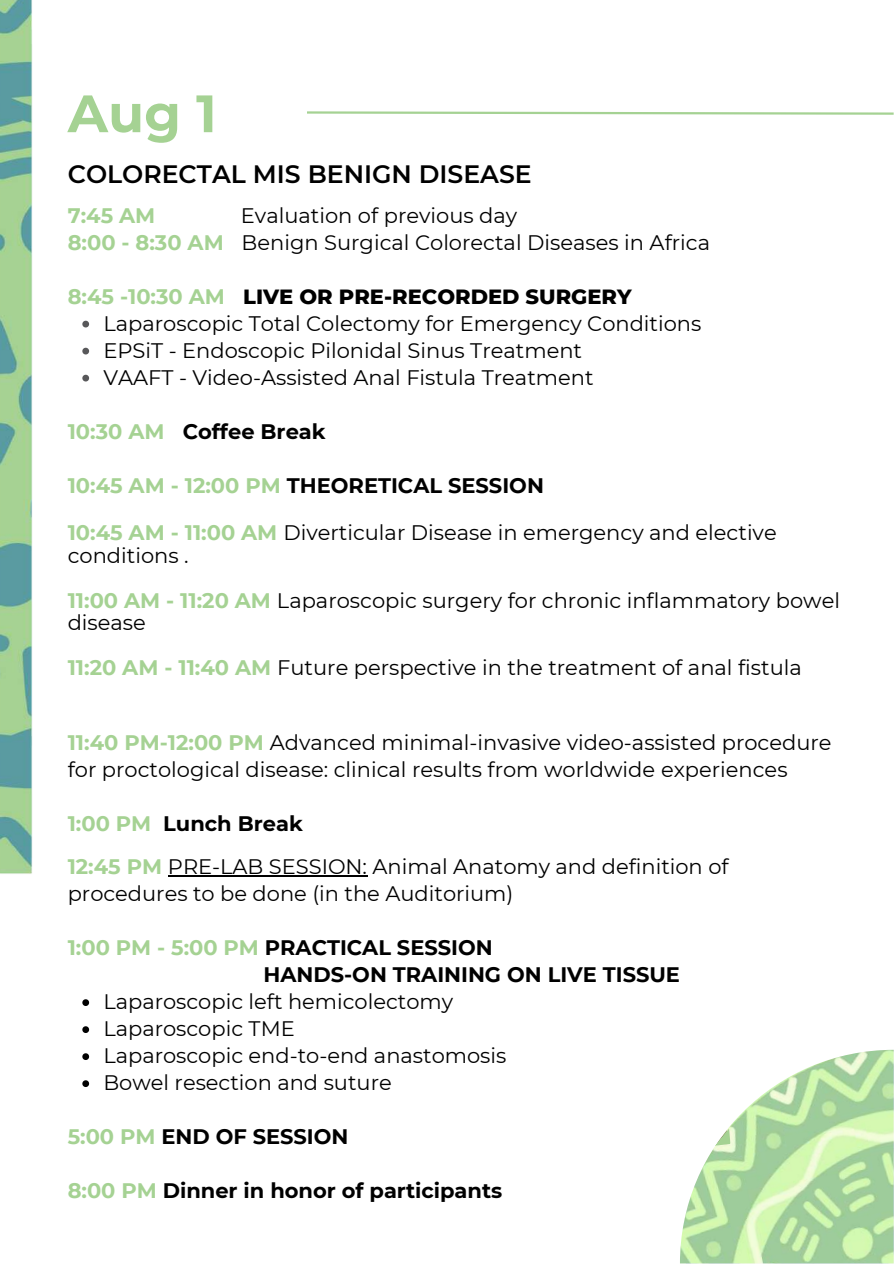
<style>
.page{position:relative;width:894px;height:1264px;background:#fff}
.page>*{position:absolute;margin:0;border:0;box-sizing:border-box;transform-origin:0 0}
.t1{font:700 52.5px "Montserrat";color:#a5d293}
.t2{font:600 25.2px "Montserrat";color:#000}
.t3{font:21px/27px "Montserrat";color:#000}
.t4{font:700 21px/27px "Montserrat";color:#000}
.t5{font:700 21px "Montserrat";color:#a5d293}
.s1{font-weight:700;color:#a5d293}
.s2{font-weight:800}
.s3{color:#a5d293}
</style>
<div class="page">
<svg style="left:307px;top:111px;width:586px;height:4px"></svg>
<svg style="left:82px;top:321px;width:7px;height:6px"></svg>
<svg style="left:82px;top:348px;width:7px;height:6px"></svg>
<svg style="left:82px;top:375px;width:7px;height:6px"></svg>
<img style="left:0;top:0;width:33px;height:874px">
<img style="left:680px;top:1049px;width:213px;height:214px">
<svg style="left:714px;top:1128px;width:22px;height:17px"></svg>
<hr style="left:168px;top:875px;width:199px;height:1px;background:#000">
<svg style="left:82px;top:999px;width:7px;height:7px"></svg>
<svg style="left:82px;top:1026px;width:7px;height:7px"></svg>
<svg style="left:82px;top:1053px;width:7px;height:7px"></svg>
<svg style="left:82px;top:1080px;width:7px;height:7px"></svg>
<h1 class="t1" style="left:68px;top:81px;width:150px">Aug 1</h1>
<p class="t2" style="left:68px;top:159px;width:465px">COLORECTAL MIS BENIGN DISEASE</p>
<p class="t3" style="left:68px;top:202px;width:643px;text-indent:173px">Evaluation of previous day<br><span class="s1">8:00 - 8:30 AM</span> Benign Surgical Colorectal Diseases in Africa</p>
<p class="t3" style="left:103px;top:283px;width:599px;text-indent:-36px"><span class="s1">8:45 -10:30 AM</span> <span class="s2">LIVE OR PRE-RECORDED SURGERY </span>Laparoscopic Total Colectomy for Emergency Conditions EPSiT - Endoscopic Pilonidal Sinus Treatment<br>VAAFT - Video-Assisted Anal Fistula Treatment</p>
<p class="t4" style="left:68px;top:418px;width:259px"><span class="s3">10:30 AM</span> Coffee Break</p>
<p class="t4" style="left:68px;top:472px;width:477px"><span class="s3">10:45 AM - 12:00 PM</span> THEORETICAL SESSION</p>
<p class="t3" style="left:68px;top:521px;width:710px;line-height:22.5px"><span class="s1">10:45 AM - 11:00 AM</span> Diverticular Disease in emergency and elective conditions .</p>
<p class="t3" style="left:68px;top:589px;width:773px;line-height:22.5px"><span class="s1">11:00 AM - 11:20 AM</span> Laparoscopic surgery for chronic inflammatory bowel disease</p>
<p class="t3" style="left:68px;top:654px;width:735px"><span class="s1">11:20 AM - 11:40 AM</span> Future perspective in the treatment of anal fistula</p>
<p class="t5" style="left:68px;top:202px;width:89px">7:45 AM</p>
<p class="t3" style="left:68px;top:728px;width:765px"><span class="s1">11:40 PM-12:00 PM</span> Advanced minimal-invasive video-assisted procedure for proctological disease: clinical results from worldwide experiences</p>
<p class="t4" style="left:68px;top:809px;width:237px"><span class="s3">1:00 PM</span> Lunch Break</p>
<p class="t3" style="left:68px;top:853px;width:662px"><span class="s1">12:45 PM</span> PRE-LAB SESSION: Animal Anatomy and definition of procedures to be done (in the Auditorium)</p>
<p class="t4" style="left:263px;top:934px;width:418px;text-indent:-196px"><span class="s3">1:00 PM - 5:00 PM</span> PRACTICAL SESSION<br>HANDS-ON TRAINING ON LIVE TISSUE</p>
<p class="t3" style="left:103px;top:988px;width:404px">Laparoscopic left hemicolectomy<br>Laparoscopic TME<br>Laparoscopic end-to-end anastomosis<br>Bowel resection and suture</p>
<p class="t4" style="left:68px;top:1123px;width:282px"><span class="s3">5:00 PM</span> END OF SESSION</p>
<p class="t4" style="left:68px;top:1177px;width:436px"><span class="s3">8:00 PM</span> Dinner in honor of participants</p>
</div>
